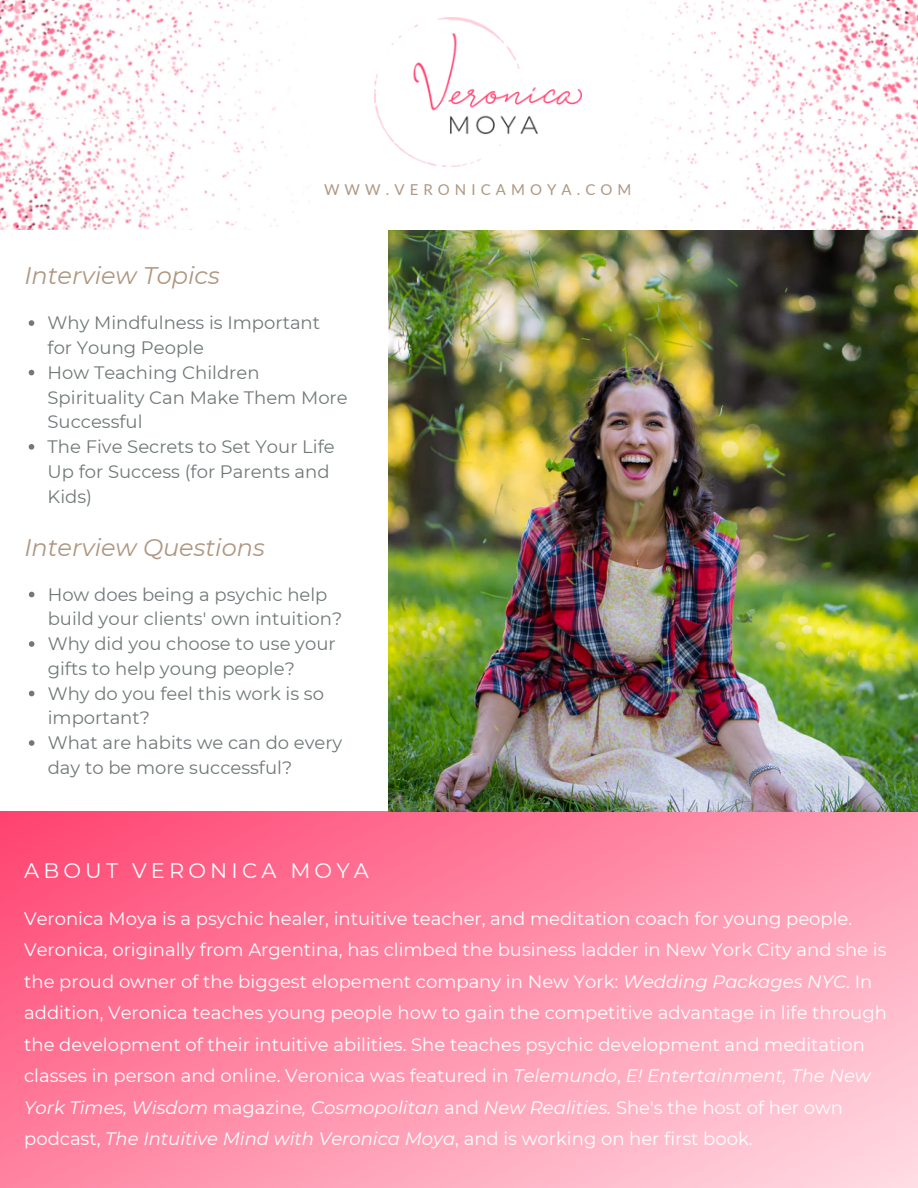
<style>
.page{position:relative;width:918px;height:1188px;background:#fff}
.page>*{position:absolute;margin:0;border:0;box-sizing:border-box;transform-origin:0 0}
.t1{font:italic 24px "Montserrat";color:#af9781}
.t2{font:21px "Montserrat";letter-spacing:.2em;color:#fff}
.t3{font:18px/31.5px "Montserrat";color:#fff}
.t4{font:18px/24.8px "Montserrat";color:#717879}
.t5{font:15px "Lato";letter-spacing:.34em;color:#af9781}
.s1{font-style:italic}
</style>
<div class="page">
<img style="left:0;top:0;width:918px;height:230px">
<svg style="left:0;top:812px;width:918px;height:376px;background:#ff8faa"></svg>
<img style="left:388px;top:230px;width:530px;height:582px">
<img style="left:374px;top:17px;width:207px;height:150px">
<svg style="left:29px;top:320px;width:5px;height:6px"></svg>
<svg style="left:29px;top:370px;width:5px;height:5px"></svg>
<svg style="left:29px;top:444px;width:5px;height:6px"></svg>
<svg style="left:29px;top:592px;width:5px;height:5px"></svg>
<svg style="left:29px;top:641px;width:5px;height:6px"></svg>
<svg style="left:29px;top:691px;width:5px;height:5px"></svg>
<svg style="left:29px;top:740px;width:5px;height:6px"></svg>
<h1 class="t1" style="left:24px;top:261px;width:197px">Interview Topics</h1>
<p class="t5" style="left:324px;top:180px;width:309px">WWW.VERONICAMOYA.COM</p>
<p class="t4" style="left:48px;top:310px;width:302px">Why Mindfulness is Important for Young People<br>How Teaching Children<br>Spirituality Can Make Them More<br>Successful<br>The Five Secrets to Set Your Life<br>Up for Success (for Parents and<br>Kids)</p>
<h1 class="t1" style="left:24px;top:532px;width:242px">Interview Questions</h1>
<p class="t4" style="left:48px;top:582px;width:296px">How does being a psychic help build your clients' own intuition?<br>Why did you choose to use your gifts to help young people?<br>Why do you feel this work is so important?<br>What are habits we can do every day to be more successful?</p>
<p class="t2" style="left:24px;top:858px;width:346px">ABOUT VERONICA MOYA</p>
<p class="t3" style="left:24px;top:902px;width:864px">Veronica Moya is a psychic healer, intuitive teacher, and meditation coach for young people.<br>Veronica, originally from Argentina, has climbed the business ladder in New York City and she is the proud owner of the biggest elopement company in New York: <span class="s1">Wedding Packages NYC</span>. In addition, Veronica teaches young people how to gain the competitive advantage in life through the development of their intuitive abilities. She teaches psychic development and meditation classes in person and online. Veronica was featured in <span class="s1">Telemundo</span>, <span class="s1">E! Entertainment, The New York Times, Wisdom</span> magazine<span class="s1">, Cosmopolitan</span> and <span class="s1">New Realities.</span> She's the host of her own podcast, <span class="s1">The Intuitive Mind with Veronica Moya</span>, and is working on her first book.</p>
</div>
